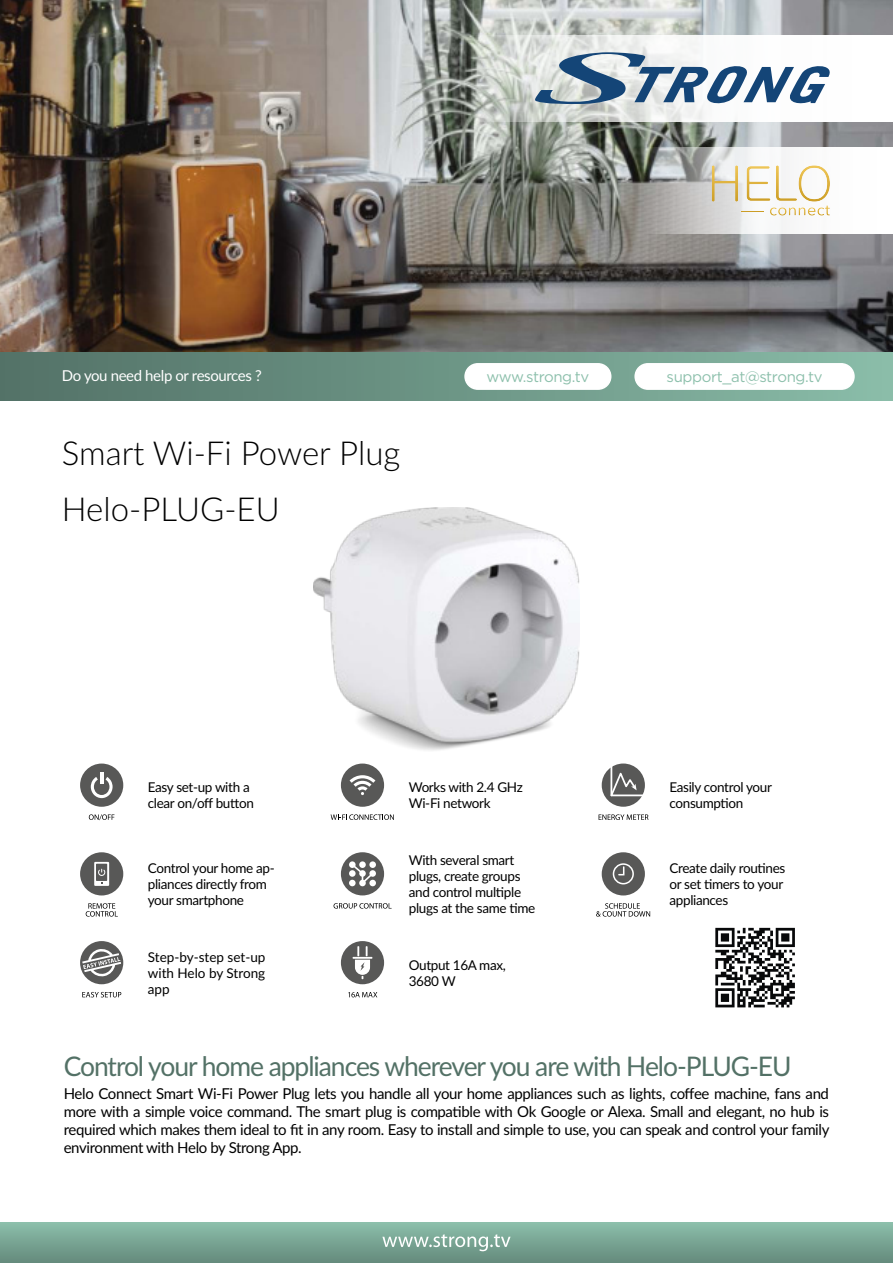
<style>
.page{position:relative;width:893px;height:1263px;background:#fff}
.page>*{position:absolute;margin:0;border:0;box-sizing:border-box;transform-origin:0 0}
.t1{font:300 33px/56.6px "Lato";color:#000}
.t2{font:27px "Lato";letter-spacing:-.04em;color:#537166}
.t3{font:15px/18px "Lato";letter-spacing:-.025em;color:#000;text-align:justify}
.t4{font:15px "Gotham";letter-spacing:-.025em;color:#8dc0ac}
.t5{font:15px "Lato";letter-spacing:-.025em;color:#fff}
.t6{font:13.5px/16.2px "Lato";letter-spacing:-.025em;color:#000}
</style>
<div class="page">
<div style="left:0;top:1222px;width:893px;height:41px;background:linear-gradient(to bottom,#8cbfab,#648a7c)"></div>
<svg style="left:382px;top:1234px;width:129px;height:17px;background:#96b8ab"></svg>
<svg style="left:715px;top:927px;width:80px;height:81px"></svg>
<svg style="left:715px;top:928px;width:80px;height:79px"></svg>
<div style="left:80px;top:763px;width:43px;height:44px;background:#585857;border-radius:50%"></div>
<svg style="left:89px;top:814px;width:25px;height:6px"></svg>
<svg style="left:91px;top:772px;width:22px;height:26px"></svg>
<div style="left:341px;top:763px;width:43px;height:44px;background:#585857;border-radius:50%"></div>
<svg style="left:331px;top:814px;width:63px;height:6px"></svg>
<svg style="left:350px;top:775px;width:25px;height:20px"></svg>
<svg style="left:599px;top:814px;width:49px;height:6px"></svg>
<div style="left:602px;top:763px;width:43px;height:44px;background:#585857;border-radius:50%"></div>
<svg style="left:609px;top:763px;width:36px;height:35px"></svg>
<svg style="left:596px;top:903px;width:54px;height:14px"></svg>
<div style="left:602px;top:852px;width:43px;height:43px;background:#585857;border-radius:50%"></div>
<svg style="left:612px;top:863px;width:22px;height:22px"></svg>
<svg style="left:86px;top:903px;width:32px;height:14px"></svg>
<div style="left:80px;top:852px;width:43px;height:43px;background:#585857;border-radius:50%"></div>
<svg style="left:94px;top:862px;width:15px;height:24px"></svg>
<div style="left:341px;top:852px;width:43px;height:43px;background:#585857;border-radius:50%"></div>
<svg style="left:334px;top:903px;width:57px;height:5px"></svg>
<svg style="left:350px;top:862px;width:25px;height:25px"></svg>
<div style="left:80px;top:941px;width:43px;height:43px;background:#585857;border-radius:50%"></div>
<svg style="left:82px;top:992px;width:39px;height:5px"></svg>
<svg style="left:82px;top:948px;width:39px;height:29px"></svg>
<div style="left:341px;top:941px;width:43px;height:43px;background:#585857;border-radius:50%"></div>
<svg style="left:348px;top:992px;width:29px;height:5px"></svg>
<svg style="left:353px;top:946px;width:19px;height:33px"></svg>
<img style="left:0;top:0;width:893px;height:352px">
<div style="left:0;top:352px;width:893px;height:48px;background:linear-gradient(to right,#527066,#89bca8)"></div>
<svg style="left:468px;top:35px;width:425px;height:86px"></svg>
<svg style="left:646px;top:147px;width:247px;height:87px;fill:#f6f7f7"></svg>
<svg style="left:535px;top:52px;width:299px;height:54px"></svg>
<svg style="left:712px;top:165px;width:118px;height:51px"></svg>
<img style="left:313px;top:507px;width:267px;height:244px">
<div style="left:465px;top:364px;width:146px;height:25px;background:#fff;border-radius:13px"></div>
<div style="left:464px;top:363px;width:147px;height:27px;border:2px solid #fff;border-radius:13px"></div>
<div style="left:635px;top:364px;width:219px;height:25px;background:#fff;border-radius:13px"></div>
<div style="left:634px;top:363px;width:221px;height:27px;border:2px solid #fff;border-radius:13px"></div>
<p class="t5" style="left:62px;top:370px;width:201px">Do you need help or resources ?</p>
<p class="t4" style="left:667px;top:370px;width:157px">support_at@strong.tv</p>
<p class="t4" style="left:486px;top:370px;width:104px">www.strong.tv</p>
<h1 class="t1" style="left:62px;top:427px;width:340px">Smart Wi-Fi Power Plug<br>Helo-PLUG-EU</h1>
<p class="t6" style="left:148px;top:780px;width:108px">Easy set-up with a clear on/off button</p>
<p class="t6" style="left:409px;top:779px;width:116px">Works with 2.4 GHz<br>Wi-Fi network</p>
<p class="t6" style="left:669px;top:780px;width:104px">Easily control your consumption</p>
<p class="t6" style="left:148px;top:861px;width:128px">Control your home ap&shy;pliances directly from your smartphone</p>
<p class="t6" style="left:409px;top:853px;width:128px">With several smart plugs, create groups and control multiple plugs at the same time</p>
<p class="t6" style="left:148px;top:948px;width:119px;text-align:justify">Step-by-step set-up with Helo by Strong app</p>
<p class="t6" style="left:409px;top:956px;width:99px">Output 16A max,<br>3680 W</p>
<p class="t6" style="left:669px;top:859px;width:117px">Create daily routines or set timers to your appliances</p>
<h2 class="t2" style="left:64px;top:1056px;width:729px">Control your home appliances wherever you are with Helo-PLUG-EU</h2>
<p class="t3" style="left:64px;top:1083px;width:767px">Helo Connect Smart Wi-Fi Power Plug lets you handle all your home appliances such as lights, coffee machine, fans and more with a simple voice command. The smart plug is compatible with Ok Google or Alexa. Small and elegant, no hub is required which makes them ideal to fit in any room. Easy to install and simple to use, you can speak and control your family environment with Helo by Strong App.</p>
</div>
